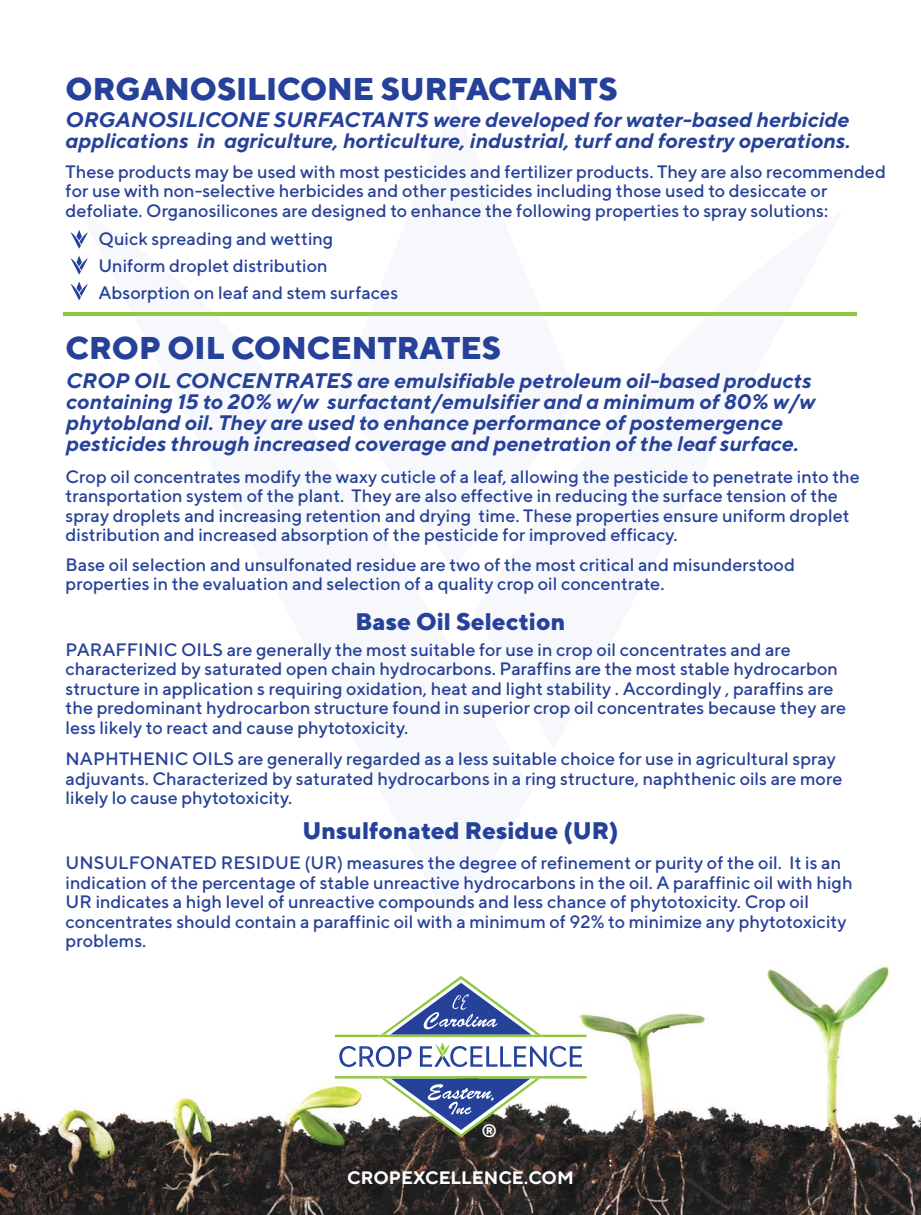
<style>
.page{position:relative;width:921px;height:1215px;background:#fff}
.page>*{position:absolute;margin:0;border:0;box-sizing:border-box;transform-origin:0 0}
.t1{font:800 31.5px "TT Norms";color:#264199}
.t2{font:800 24px "TT Norms";color:#264199}
.t3{font:italic 700 21px/21px "TT Norms";color:#264199}
.t4{font:500 18px/19.5px "TT Norms";color:#264199}
.t5{font:700 18px "TT Norms";color:#fff}
</style>
<div class="page">
<img style="left:0;top:966px;width:921px;height:249px">
<div style="left:335px;top:1036px;width:251px;height:41px;background:#fff"></div>
<svg style="left:335px;top:1076px;width:251px;height:61px"></svg>
<svg style="left:335px;top:976px;width:251px;height:91px"></svg>
<svg style="left:609px;top:1160px;width:2px;height:7px"></svg>
<svg style="left:71px;top:230px;width:17px;height:19px"></svg>
<svg style="left:71px;top:256px;width:17px;height:19px"></svg>
<svg style="left:71px;top:281px;width:17px;height:19px"></svg>
<hr style="left:64px;top:312px;width:793px;height:4px;background:#8fc741">
<h1 class="t1" style="left:66px;top:69px;width:554px">ORGANOSILICONE SURFACTANTS</h1>
<p class="t3" style="left:66px;top:109px;width:786px">ORGANOSILICONE SURFACTANTS were developed for water-based herbicide applications in agriculture, horticulture, industrial, turf and forestry operations.</p>
<p class="t4" style="left:66px;top:162px;width:822px">These products may be used with most pesticides and fertilizer products. They are also recommended for use with non-selective herbicides and other pesticides including those used to desiccate or defoliate. Organosilicones are designed to enhance the following properties to spray solutions:</p>
<p class="t4" style="left:98px;top:224px;width:301px;line-height:27px">Quick spreading and wetting<br>Uniform droplet distribution<br>Absorption on leaf and stem surfaces</p>
<h1 class="t1" style="left:66px;top:328px;width:437px">CROP OIL CONCENTRATES</h1>
<p class="t3" style="left:66px;top:370px;width:750px">CROP OIL CONCENTRATES are emulsifiable petroleum oil-based products containing 15 to 20% w/w surfactant/emulsifier and a minimum of 80% w/w phytobland oil. They are used to enhance performance of postemergence pesticides through increased coverage and penetration of the leaf surface.</p>
<p class="t4" style="left:66px;top:466px;width:796px">Crop oil concentrates modify the waxy cuticle of a leaf, allowing the pesticide to penetrate into the transportation system of the plant. They are also effective in reducing the surface tension of the spray droplets and increasing retention and drying time. These properties ensure uniform droplet distribution and increased absorption of the pesticide for improved efficacy.</p>
<p class="t4" style="left:66px;top:554px;width:731px">Base oil selection and unsulfonated residue are two of the most critical and misunderstood properties in the evaluation and selection of a quality crop oil concentrate.</p>
<h2 class="t2" style="left:355px;top:606px;width:211px">Base Oil Selection</h2>
<p class="t4" style="left:66px;top:639px;width:782px">PARAFFINIC OILS are generally the most suitable for use in crop oil concentrates and are characterized by saturated open chain hydrocarbons. Paraffins are the most stable hydrocarbon structure in application s requiring oxidation, heat and light stability . Accordingly , paraffins are the predominant hydrocarbon structure found in superior crop oil concentrates because they are less likely to react and cause phytotoxicity.</p>
<p class="t4" style="left:66px;top:749px;width:778px">NAPHTHENIC OILS are generally regarded as a less suitable choice for use in agricultural spray adjuvants. Characterized by saturated hydrocarbons in a ring structure, naphthenic oils are more likely lo cause phytotoxicity.</p>
<h2 class="t2" style="left:302px;top:815px;width:318px">Unsulfonated Residue (UR)</h2>
<p class="t4" style="left:66px;top:853px;width:788px">UNSULFONATED RESIDUE (UR) measures the degree of refinement or purity of the oil. It is an indication of the percentage of stable unreactive hydrocarbons in the oil. A paraffinic oil with high UR indicates a high level of unreactive compounds and less chance of phytotoxicity. Crop oil concentrates should contain a paraffinic oil with a minimum of 92% to minimize any phytotoxicity problems.</p>
<p class="t5" style="left:481px;top:1120px;width:17px">®</p>
<p class="t5" style="left:347px;top:1166px;width:228px">CROPEXCELLENCE.COM</p>
</div>
